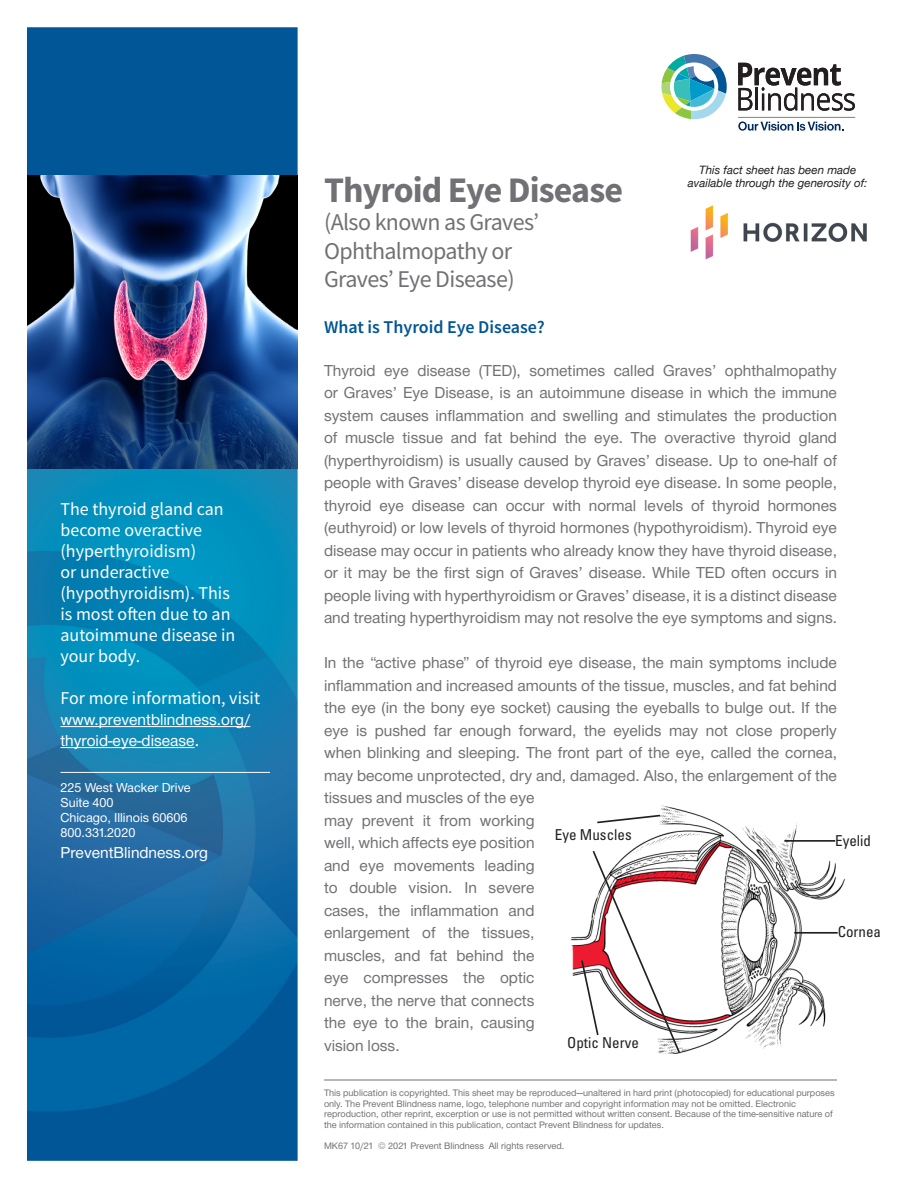
<style>
.page{position:relative;width:918px;height:1188px;background:#fff}
.page>*{position:absolute;margin:0;border:0;box-sizing:border-box;transform-origin:0 0}
.t1{font:700 36px "Source Sans Pro";letter-spacing:-.025em;color:#717074}
.t2{font:24px/28.5px "Source Sans Pro";letter-spacing:-.025em;color:#717074}
.t3{font:18px/21px "Source Sans Pro";color:#fff}
.t4{font:600 18px "Source Sans Pro";color:#005595}
.t5{font:16.5px/22.5px "Helvetica Neue H55";color:#717074;text-align:justify}
.t6{font:16.5px/21px "Helvetica Neue H55";color:#fff}
.t7{font:condensed 15px "Univers LT Std";color:#231f20}
.t8{font:13.5px "Helvetica Neue H55";color:#fff}
.t9{font:italic 11.55px/13.8px "Helvetica Neue";color:#231f20;text-align:center}
.t10{font:9.75px/10.5px "Helvetica Neue H55";color:#717074}
.s1{font-family:"Source Sans Pro";font-size:18px}
</style>
<div class="page">
<svg style="left:738px;top:63px;width:117px;height:48px"></svg>
<svg style="left:662px;top:54px;width:65px;height:65px"></svg>
<svg style="left:738px;top:121px;width:105px;height:10px"></svg>
<hr style="left:738px;top:117px;width:117px;height:1px;background:#808083">
<img style="left:27px;top:27px;width:271px;height:1133px">
<hr style="left:60px;top:772px;width:210px;height:1px;background:#fff">
<hr style="left:60px;top:726px;width:190px;height:1px;background:#fff">
<hr style="left:60px;top:747px;width:135px;height:1px;background:#fff">
<hr style="left:324px;top:1080px;width:513px;height:1px;background:#717074">
<img style="left:571px;top:805px;width:274px;height:248px">
<hr style="left:794px;top:932px;width:44px;height:2px;background:#231f20">
<hr style="left:784px;top:840px;width:51px;height:2px;background:#231f20">
<svg style="left:595px;top:814px;width:67px;height:10px"></svg>
<svg style="left:580px;top:849px;width:102px;height:205px"></svg>
<img style="left:27px;top:176px;width:271px;height:293px">
<img style="left:690px;top:205px;width:177px;height:55px">
<p class="t3" style="left:60px;top:498px;width:176px">The thyroid gland can become overactive (hyperthyroidism)<br>or underactive (hypothyroidism). This is most often due to an autoimmune disease in your body.</p>
<p class="t3" style="left:60px;top:687px;width:201px">For more information, visit</p>
<p class="t6" style="left:60px;top:710px;width:191px">www.preventblindness.org/ thyroid-eye-disease<span class="s1">.</span></p>
<p class="t8" style="left:60px;top:779px;width:132px">225 West Wacker Drive</p>
<p class="t8" style="left:60px;top:794px;width:55px">Suite 400</p>
<p class="t8" style="left:60px;top:809px;width:129px">Chicago, Illinois 60606</p>
<p class="t8" style="left:60px;top:824px;width:76px">800.331.2020</p>
<p class="t6" style="left:60px;top:844px;width:149px">PreventBlindness.org</p>
<p class="t9" style="left:688px;top:163px;width:181px">This fact sheet has been made available through the generosity of:</p>
<p class="t1" style="left:324px;top:166px;width:301px">Thyroid Eye Disease</p>
<p class="t2" style="left:324px;top:208px;width:217px">(Also known as Graves’<br>Ophthalmopathy or<br>Graves’ Eye Disease)</p>
<p class="t4" style="left:324px;top:315px;width:222px">What is Thyroid Eye Disease?</p>
<p class="t5" style="left:324px;top:360px;width:515px">Thyroid eye disease (TED), sometimes called Graves’ ophthalmopathy or Graves’ Eye Disease, is an autoimmune disease in which the immune system causes inflammation and swelling and stimulates the production of muscle tissue and fat behind the eye. The overactive thyroid gland (hyperthyroidism) is usually caused by Graves’ disease. Up to one-half of people with Graves’ disease develop thyroid eye disease. In some people, thyroid eye disease can occur with normal levels of thyroid hormones (euthyroid) or low levels of thyroid hormones (hypothyroidism). Thyroid eye disease may occur in patients who already know they have thyroid disease, or it may be the first sign of Graves’ disease. While TED often occurs in people living with hyperthyroidism or Graves’ disease, it is a distinct disease and treating hyperthyroidism may not resolve the eye symptoms and signs.</p>
<p class="t5" style="left:324px;top:653px;width:515px;text-align:left">In the “active phase” of thyroid eye disease, the main symptoms include inflammation and increased amounts of the tissue, muscles, and fat behind the eye (in the bony eye socket) causing the eyeballs to bulge out. If the eye is pushed far enough forward, the eyelids may not close properly when blinking and sleeping. The front part of the eye, called the cornea, may become unprotected, dry and, damaged. Also, the enlargement of the tissues and muscles of the eye<br>may prevent it from working<br>well, which affects eye position<br>and eye movements leading<br>to double vision. In severe<br>cases, the inflammation and<br>enlargement of the tissues,<br>muscles, and fat behind the<br>eye compresses the optic<br>nerve, the nerve that connects<br>the eye to the brain, causing<br>vision loss.</p>
<p class="t7" style="left:555px;top:826px;width:78px">Eye Muscles</p>
<p class="t7" style="left:835px;top:831px;width:37px">Eyelid</p>
<p class="t7" style="left:838px;top:923px;width:45px">Cornea</p>
<p class="t7" style="left:567px;top:1033px;width:73px">Optic Nerve</p>
<p class="t10" style="left:324px;top:1089px;width:512px">This publication is copyrighted. This sheet may be reproduced—unaltered in hard print (photocopied) for educational purposes only. The Prevent Blindness name, logo, telephone number and copyright information may not be omitted. Electronic reproduction, other reprint, excerption or use is not permitted without written consent. Because of the time-sensitive nature of the information contained in this publication, contact Prevent Blindness for updates.</p>
<p class="t10" style="left:324px;top:1141px;width:242px">MK67 10/21 © 2021 Prevent Blindness® All rights reserved.</p>
</div>
